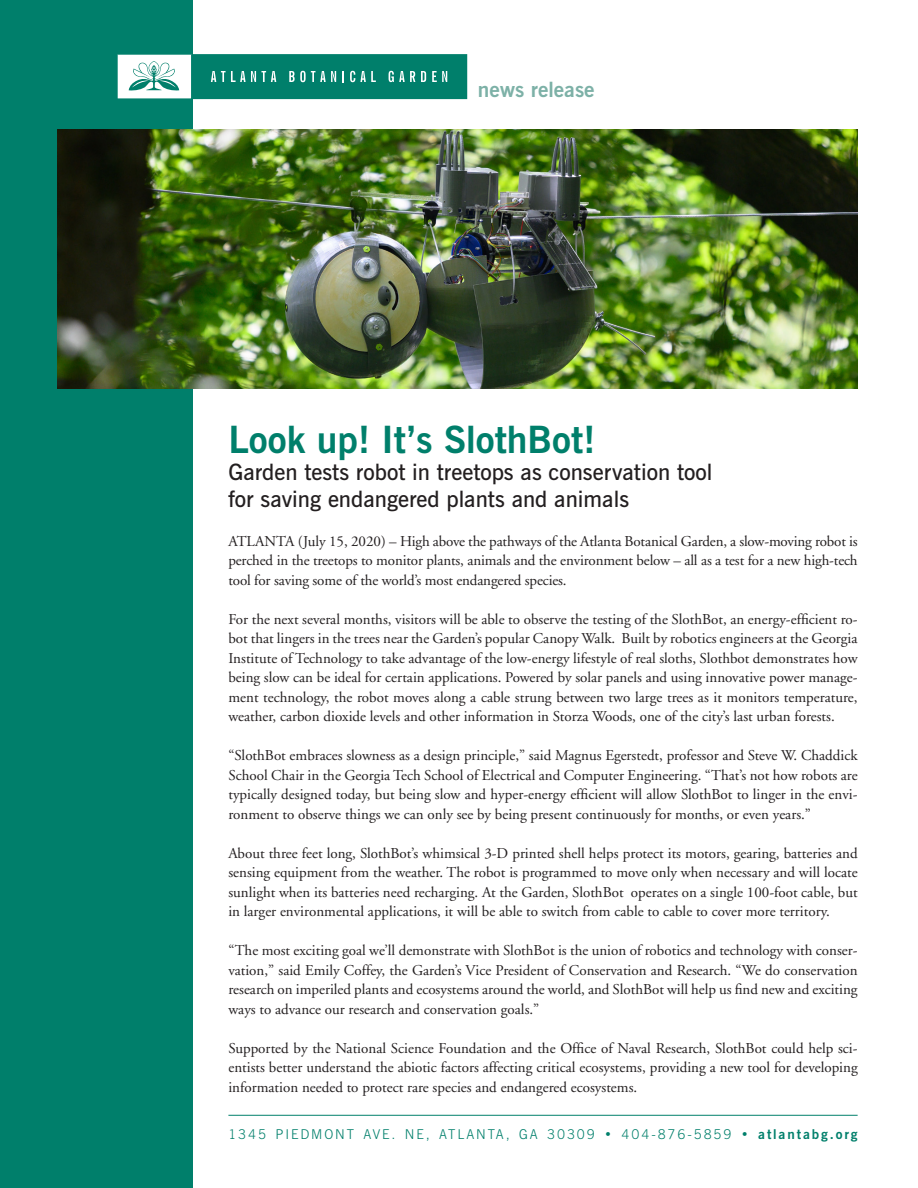
<style>
.page{position:relative;width:918px;height:1188px;background:#fff}
.page>*{position:absolute;margin:0;border:0;box-sizing:border-box;transform-origin:0 0}
.t1{font:700 37.5px "News Gothic BT";color:#007f6b}
.t2{font:600 22.5px "News Gothic BT";color:#231f20}
.t3{font:700 21px "News Gothic BT";color:#7db1a7}
.t4{font:15px/19.5px "Adobe Garamond";color:#231f20;text-align:justify}
.t5{font:300 13.5px "News Gothic BT";letter-spacing:.14em;color:#007f6b}
.s1{font-weight:700}
</style>
<div class="page">
<div style="left:0;top:0;width:192px;height:1188px;background:#007f6b"></div>
<hr style="left:228px;top:1115px;width:630px;height:1px;background:#007f6b">
<svg style="left:117px;top:54px;width:350px;height:45px"></svg>
<img style="left:57px;top:130px;width:801px;height:259px">
<p class="t3" style="left:478px;top:77px;width:118px">news release</p>
<p class="t1" style="left:228px;top:417px;width:369px">Look up! It’s SlothBot!</p>
<p class="t2" style="left:228px;top:459px;width:486px">Garden tests robot in treetops as conservation tool</p>
<p class="t2" style="left:228px;top:486px;width:402px">for saving endangered plants and animals</p>
<p class="t4" style="left:228px;top:532px;width:631px">ATLANTA (July 15, 2020) – High above the pathways of the Atlanta Botanical Garden, a slow-moving robot is perched in the treetops to monitor plants, animals and the environment below – all as a test for a new high-tech tool for saving some of the world’s most endangered species.</p>
<p class="t4" style="left:228px;top:610px;width:631px">For the next several months, visitors will be able to observe the testing of the SlothBot, an energy-efficient ro&shy;bot that lingers in the trees near the Garden’s popular Canopy Walk. Built by robotics engineers at the Georgia Institute of Technology to take advantage of the low-energy lifestyle of real sloths, Slothbot demonstrates how being slow can be ideal for certain applications. Powered by solar panels and using innovative power manage&shy;ment technology, the robot moves along a cable strung between two large trees as it monitors temperature, weather, carbon dioxide levels and other information in Storza Woods, one of the city’s last urban forests.</p>
<p class="t4" style="left:228px;top:746px;width:631px">“SlothBot embraces slowness as a design principle,” said Magnus Egerstedt, professor and Steve W. Chaddick School Chair in the Georgia Tech School of Electrical and Computer Engineering. “That’s not how robots are typically designed today, but being slow and hyper-energy efficient will allow SlothBot to linger in the envi&shy;ronment to observe things we can only see by being present continuously for months, or even years.”</p>
<p class="t4" style="left:228px;top:844px;width:631px">About three feet long, SlothBot’s whimsical 3-D printed shell helps protect its motors, gearing, batteries and sensing equipment from the weather. The robot is programmed to move only when necessary and will locate sunlight when its batteries need recharging. At the Garden, SlothBot operates on a single 100-foot cable, but in larger environmental applications, it will be able to switch from cable to cable to cover more territory.</p>
<p class="t4" style="left:228px;top:941px;width:631px">“The most exciting goal we’ll demonstrate with SlothBot is the union of robotics and technology with conser&shy;vation,” said Emily Coffey, the Garden’s Vice President of Conservation and Research. “We do conservation research on imperiled plants and ecosystems around the world, and SlothBot will help us find new and exciting ways to advance our research and conservation goals.”</p>
<p class="t4" style="left:228px;top:1039px;width:631px">Supported by the National Science Foundation and the Office of Naval Research, SlothBot could help sci&shy;entists better understand the abiotic factors affecting critical ecosystems, providing a new tool for developing information needed to protect rare species and endangered ecosystems.</p>
<p class="t5" style="left:228px;top:1126px;width:631px">1345 PIEDMONT AVE. NE, ATLANTA, GA 30309 • 404-876-5859 • <span class="s1">atlantabg.org</span></p>
</div>
